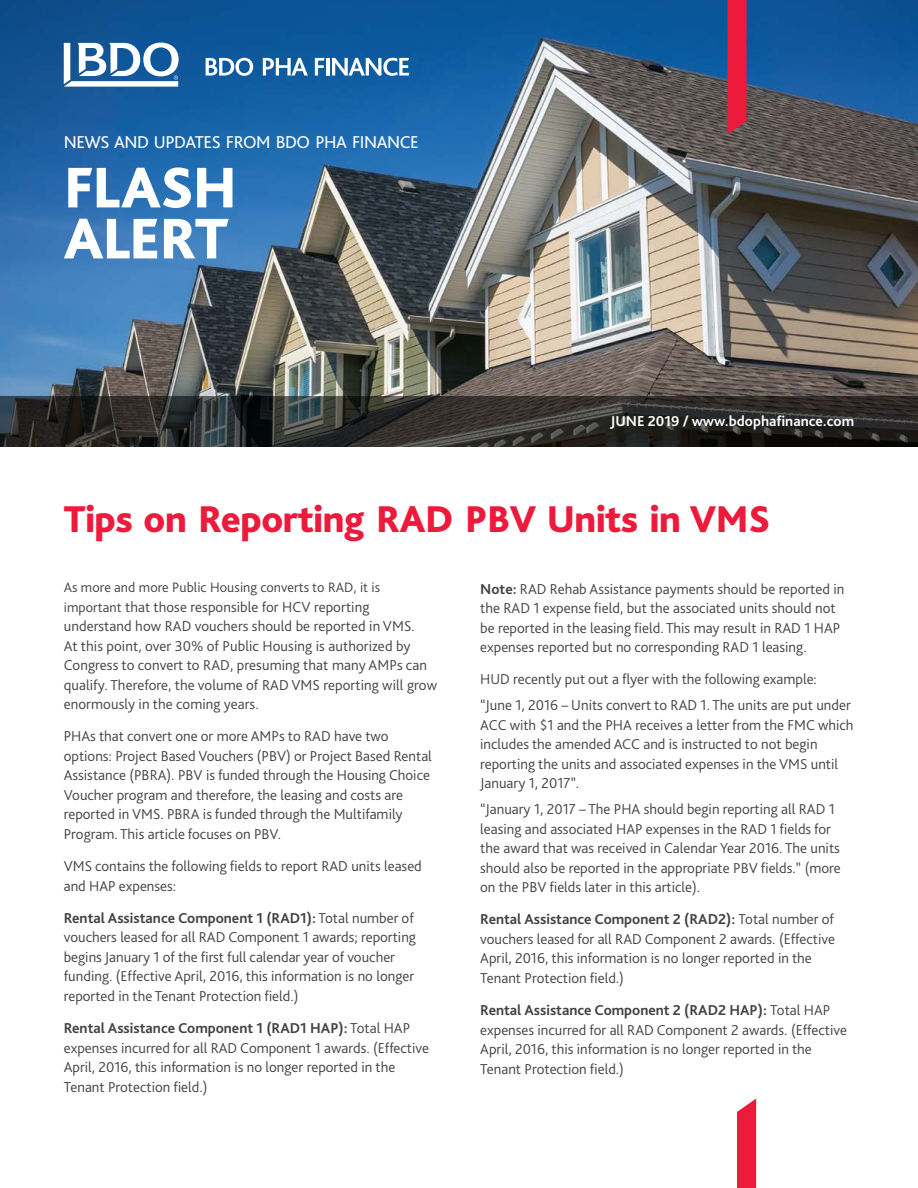
<style>
.page{position:relative;width:918px;height:1188px;background:#fff}
.page>*{position:absolute;margin:0;border:0;box-sizing:border-box;transform-origin:0 0}
.t1{font:800 60px/51px "Bliss Pro";letter-spacing:-.02em;color:#fff}
.t2{font:800 39px "Bliss Pro";letter-spacing:-.01em;color:#ed1a3b}
.t3{font:18px "Bliss Pro";letter-spacing:-.025em;color:#fff}
.t4{font:300 15px/19.5px "Bliss Pro";color:#424241}
.t5{font:700 15px "Bliss Pro";color:#fff}
.t6{font:300 14.25px "Bliss Pro";letter-spacing:.005em;color:#424241}
.s1{font-size:14.25px}
.s2{font-weight:700}
</style>
<div class="page">
<img style="left:0;top:0;width:918px;height:396px">
<svg style="left:0;top:396px;width:918px;height:50px;background:#2d2c2a"></svg>
<svg style="left:727px;top:0;width:20px;height:134px;background:#de1f3f"></svg>
<svg style="left:64px;top:43px;width:115px;height:43px"></svg>
<svg style="left:206px;top:58px;width:47px;height:18px"></svg>
<svg style="left:263px;top:58px;width:45px;height:18px"></svg>
<svg style="left:315px;top:58px;width:10px;height:18px"></svg>
<hr style="left:326px;top:58px;width:3px;height:18px;background:#fff">
<svg style="left:332px;top:58px;width:77px;height:18px"></svg>
<svg style="left:737px;top:1099px;width:19px;height:89px;background:#ee2a48"></svg>
<p class="t3" style="left:64px;top:131px;width:357px">NEWS AND UPDATES FROM BDO PHA FINANCE</p>
<h1 class="t1" style="left:64px;top:161px;width:175px">FLASH<br>ALERT</h1>
<p class="t5" style="left:610px;top:412px;width:245px">JUNE 2019 / www.bdophafinance.com</p>
<h2 class="t2" style="left:64px;top:495px;width:708px">Tips on Reporting RAD PBV Units in VMS</h2>
<p class="t6" style="left:64px;top:579px;width:318px">As more and more Public Housing converts to RAD, it is</p>
<p class="t4" style="left:64px;top:597px;width:375px"><span class="s1">important</span> that those responsible for HCV reporting understand how RAD vouchers should be reported in VMS.<br>At this point, over 30% of Public Housing is authorized by Congress to convert to RAD, presuming that many AMPs can qualify. Therefore, the volume of RAD VMS reporting will grow enormously in the coming years.</p>
<p class="t4" style="left:64px;top:726px;width:370px">PHAs that convert one or more AMPs to RAD have two options: Project Based Vouchers (PBV) or Project Based Rental Assistance (PBRA). PBV is funded through the Housing Choice Voucher program and therefore, the leasing and costs are reported in VMS. PBRA is funded through the Multifamily Program. This article focuses on PBV.</p>
<p class="t4" style="left:64px;top:856px;width:360px">VMS contains the following fields to report RAD units leased and HAP expenses:</p>
<p class="t4" style="left:64px;top:908px;width:354px"><span class="s2">Rental Assistance Component 1 (RAD1):</span> Total number of vouchers leased for all RAD Component 1 awards; reporting begins January 1 of the first full calendar year of voucher funding. (Effective April, 2016, this information is no longer reported in the Tenant Protection field.)</p>
<p class="t4" style="left:64px;top:1018px;width:367px"><span class="s2">Rental Assistance Component 1 (RAD1 HAP):</span> Total HAP expenses incurred for all RAD Component 1 awards. (Effective April, 2016, this information is no longer reported in the Tenant Protection field.)</p>
<p class="t4" style="left:480px;top:579px;width:366px"><span class="s2">Note:</span> RAD Rehab Assistance payments should be reported in the RAD 1 expense field, but the associated units should not be reported in the leasing field. This may result in RAD 1 HAP expenses reported but no corresponding RAD 1 leasing.</p>
<p class="t4" style="left:480px;top:666px;width:372px;line-height:25.8px">HUD recently put out a flyer with the following example: “June 1, 2016 – Units convert to RAD 1. The units are put under</p>
<p class="t4" style="left:480px;top:715px;width:375px">ACC with $1 and the PHA receives a letter from the FMC which includes the amended ACC and is instructed to not begin reporting the units and associated expenses in the VMS until January 1, 2017”.</p>
<p class="t4" style="left:480px;top:799px;width:362px">“January 1, 2017 – The PHA should begin reporting all RAD 1 leasing and associated HAP expenses in the RAD 1 fields for the award that was received in Calendar Year 2016. The units should also be reported in the appropriate PBV fields.” (more on the PBV fields later in this article).</p>
<p class="t4" style="left:480px;top:909px;width:356px"><span class="s2">Rental Assistance Component 2 (RAD2):</span> Total number of vouchers leased for all RAD Component 2 awards. (Effective April, 2016, this information is no longer reported in the Tenant Protection field.)</p>
<p class="t4" style="left:480px;top:1000px;width:368px"><span class="s2">Rental Assistance Component 2 (RAD2 HAP):</span> Total HAP expenses incurred for all RAD Component 2 awards. (Effective April, 2016, this information is no longer reported in the Tenant Protection field.)</p>
</div>
